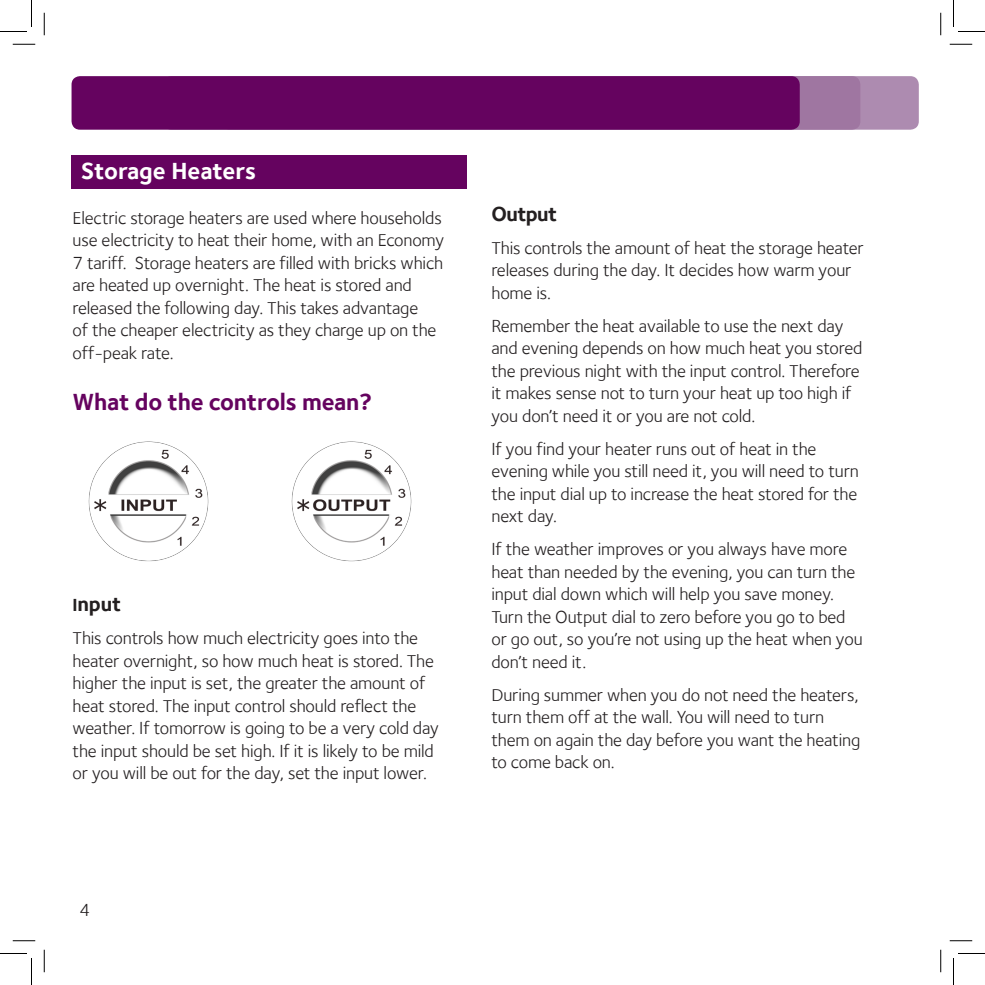
<style>
.page{position:relative;width:985px;height:985px;background:#fff}
.page>*{position:absolute;margin:0;border:0;box-sizing:border-box;transform-origin:0 0}
.t1{font:700 24px "Foundry Sterling";letter-spacing:-.01em;color:#65035f}
.t2{font:700 24px "Foundry Sterling";letter-spacing:-.005em;color:#fff}
.t3{font:700 21px "Foundry Sterling";letter-spacing:-.03em;color:#231f20}
.t4{font:18px/22.5px "Foundry Sterling";letter-spacing:-.01em;color:#231f20}
.s1{font-size:18px}
</style>
<div class="page">
<svg style="left:953px;top:953px;width:32px;height:32px"></svg>
<svg style="left:0;top:953px;width:32px;height:32px"></svg>
<svg style="left:953px;top:0;width:32px;height:32px"></svg>
<svg style="left:0;top:0;width:32px;height:32px"></svg>
<svg style="left:940px;top:950px;width:1px;height:22px"></svg>
<svg style="left:940px;top:13px;width:1px;height:22px"></svg>
<svg style="left:44px;top:950px;width:1px;height:22px"></svg>
<svg style="left:44px;top:13px;width:1px;height:22px"></svg>
<svg style="left:950px;top:940px;width:22px;height:1px"></svg>
<svg style="left:13px;top:940px;width:22px;height:1px"></svg>
<svg style="left:950px;top:44px;width:22px;height:1px"></svg>
<svg style="left:13px;top:44px;width:22px;height:1px"></svg>
<div style="left:221px;top:76px;width:698px;height:54px;background:#ad8bb0;border-radius:9px"></div>
<div style="left:163px;top:76px;width:697px;height:54px;background:#9f76a1;border-radius:9px"></div>
<div style="left:72px;top:76px;width:728px;height:54px;background:#65035f;border-radius:9px"></div>
<div style="left:72px;top:155px;width:395px;height:34px;background:#65035f"></div>
<img style="left:88px;top:441px;width:121px;height:121px">
<img style="left:291px;top:441px;width:121px;height:121px">
<p class="t2" style="left:81px;top:156px;width:177px">Storage Heaters</p>
<p class="t4" style="left:73px;top:206px;width:373px">Electric storage heaters are used where households use electricity to heat their home, with an Economy 7 tariff. Storage heaters are filled with bricks which are heated up overnight. The heat is stored and released the following day. This takes advantage<br>of the cheaper electricity as they charge up on the off-peak rate.</p>
<p class="t1" style="left:73px;top:387px;width:301px">What do the controls mean?</p>
<h3 class="t3" style="left:73px;top:592px;width:50px"><span class="s1">I</span>nput</h3>
<p class="t4" style="left:73px;top:627px;width:368px">This controls how much electricity goes into the heater overnight, so how much heat is stored. The higher the input is set, the greater the amount of heat stored. The input control should reflect the weather. If tomorrow is going to be a very cold day the input should be set high. If it is likely to be mild or you will be out for the day, set the input lower.</p>
<p class="t3" style="left:491px;top:201px;width:67px">Output</p>
<p class="t4" style="left:491px;top:236px;width:374px">This controls the amount of heat the storage heater releases during the day. It decides how warm your home is.</p>
<p class="t4" style="left:491px;top:314px;width:372px">Remember the heat available to use the next day and evening depends on how much heat you stored the previous night with the input control. Therefore it makes sense not to turn your heat up too high if you don’t need it or you are not cold.</p>
<p class="t4" style="left:491px;top:437px;width:369px">If you find your heater runs out of heat in the evening while you still need it, you will need to turn the input dial up to increase the heat stored for the next day.</p>
<p class="t4" style="left:491px;top:538px;width:373px">If the weather improves or you always have more heat than needed by the evening, you can turn the input dial down which will help you save money.<br>Turn the Output dial to zero before you go to bed or go out, so you’re not using up the heat when you don’t need it.</p>
<p class="t4" style="left:491px;top:683px;width:370px">During summer when you do not need the heaters, turn them off at the wall. You will need to turn them on again the day before you want the heating to come back on.</p>
<p class="t4" style="left:79px;top:899px;width:12px">4</p>
</div>
